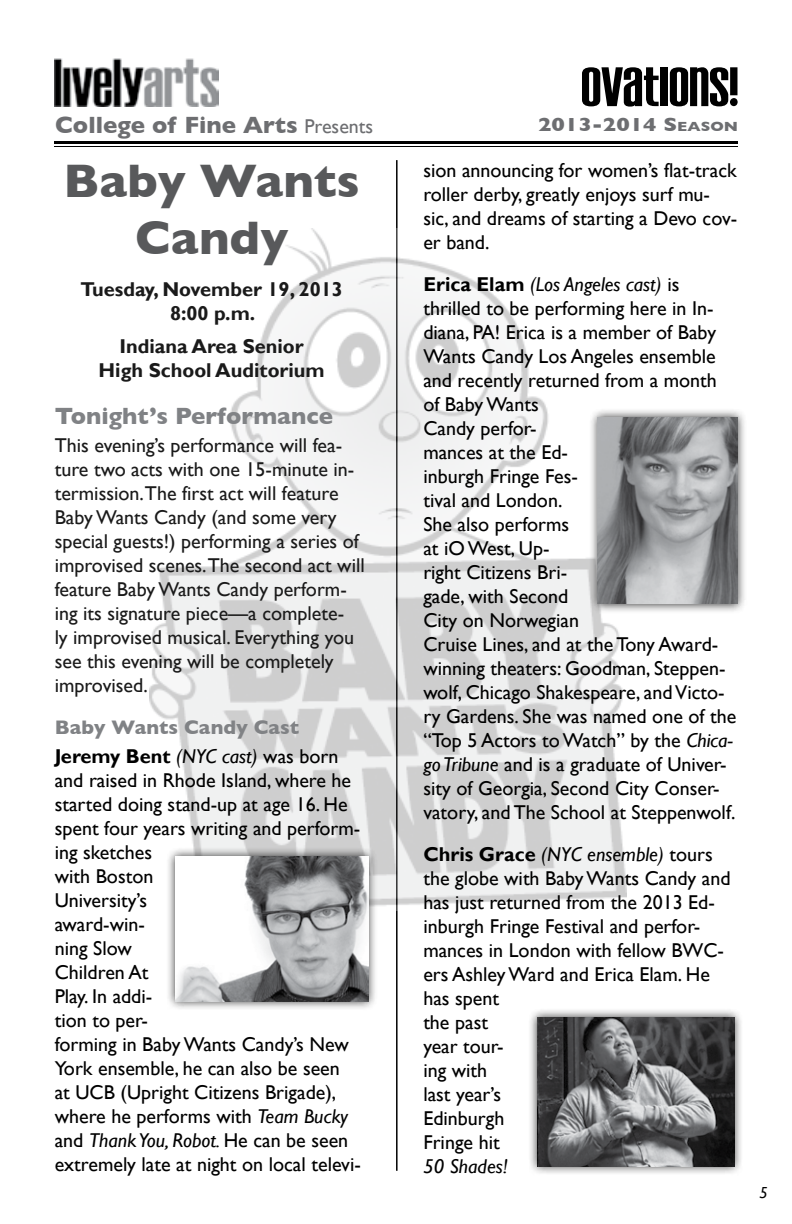
<style>
.page{position:relative;width:792px;height:1224px;background:#fff}
.page>*{position:absolute;margin:0;border:0;box-sizing:border-box;transform-origin:0 0}
.t1{font:700 48px/57.6px "Gill Sans";color:#58595b;text-align:center}
.t2{font:700 24px "Gill Sans";color:#6d6e71}
.t3{font:700 24px "Gill Sans";color:#808285}
.t4{font:20px/24px "Gill Sans";color:#000}
.t5{font:20px/24px "Gill Sans";color:#1a1a1a}
.t6{font:700 20px/24px "Gill Sans";color:#1a1a1a;text-align:center}
.t7{font:700 20px/28.4px "Gill Sans";color:#808285}
.t8{font:italic 20px "Gill Sans";color:#000}
.t9{font:700 19.4px "Gill Sans";color:#6d6e71;scale:1.17 1}
.t10{font:italic 16px "Gill Sans";color:#000}
.s1{font-weight:400;font-size:20px}
.s2{font-size:13.6px}
.s3{color:#000}
.s4{font-weight:400;font-style:italic;color:#000}
.s5{font-weight:400;color:#000}
.s6{font-style:italic}
.s7{font-weight:700}
</style>
<div class="page">
<hr style="left:396px;top:55px;width:2px;height:1116px;background:#000">
<div style="left:383px;top:52px;width:33px;height:108px;background:#fff"></div>
<img style="left:150px;top:229px;width:476px;height:681px">
<img style="left:54px;top:58px;width:164px;height:49px">
<svg style="left:582px;top:67px;width:77px;height:40px"></svg>
<div style="left:661px;top:67px;width:7px;height:39px;background:#000"></div>
<svg style="left:670px;top:67px;width:68px;height:39px"></svg>
<hr style="left:54px;top:141px;width:684px;height:3px;background:#000">
<hr style="left:54px;top:146px;width:684px;height:1px;background:#000">
<div style="left:166px;top:847px;width:212px;height:163px;background:#000;opacity:.75"></div>
<img style="left:175px;top:856px;width:193px;height:145px">
<div style="left:589px;top:408px;width:159px;height:206px;background:#000;opacity:.75"></div>
<img style="left:598px;top:417px;width:140px;height:187px">
<div style="left:528px;top:1008px;width:216px;height:167px;background:#000;opacity:.75"></div>
<img style="left:537px;top:1018px;width:198px;height:148px">
<p class="t2" style="left:55px;top:111px;width:320px">College of Fine Arts <span class="s1">Presents</span></p>
<p class="t9" style="left:538px;top:113px;width:172px">2013-2014 S<span class="s2">EASON</span></p>
<h1 class="t1" style="left:64px;top:151px;width:298px">Baby Wants<br>Candy</h1>
<p class="t6" style="left:81px;top:278px;width:264px">Tuesday, November 19, 2013<br>8:00 p.m.</p>
<p class="t6" style="left:99px;top:335px;width:228px">Indiana Area Senior<br>High School Auditorium</p>
<p class="t3" style="left:55px;top:402px;width:280px">Tonight’s Performance</p>
<p class="t5" style="left:55px;top:434px;width:312px">This evening’s performance will fea&shy;ture two acts with one 15-minute in&shy;termission.The first act will feature Baby Wants Candy (and some very special guests!) performing a series of improvised scenes.The second act will feature Baby Wants Candy perform&shy;ing its signature piece—a complete-<br>ly improvised musical. Everything you see this evening will be completely improvised.</p>
<p class="t7" style="left:55px;top:713px;width:285px">Baby Wants Candy Cast<br><span class="s3">Jeremy Bent</span> <span class="s4">(NYC cast)</span> <span class="s5">was born</span></p>
<p class="t4" style="left:55px;top:768px;width:308px">and raised in Rhode Island, where he started doing stand-up at age 16. He spent four years writing and perform&shy;ing sketches<br>with Boston<br>University’s<br>award-win-<br>ning Slow<br>Children At<br>Play. In addi-<br>tion to per-<br>forming in Baby Wants Candy’s New<br>York ensemble, he can also be seen<br>at UCB (Upright Citizens Brigade), where he performs with <span class="s6">Team Bucky </span>and <span class="s6">Thank You, Robot.</span> He can be seen extremely late at night on local televi-</p>
<p class="t4" style="left:423px;top:158px;width:316px">sion announcing for women’s flat-track roller derby, greatly enjoys surf mu&shy;sic, and dreams of starting a Devo cov&shy;er band.</p>
<p class="t4" style="left:423px;top:272px;width:315px"><span class="s7">Erica Elam</span> <span class="s6">(Los Angeles cast)</span> is thrilled to be performing here in In&shy;diana, PA! Erica is a member of Baby<br>Wants Candy Los Angeles ensemble and recently returned from a month of Baby Wants<br>Candy perfor-<br>mances at the Ed-<br>inburgh Fringe Fes-<br>tival and London.<br>She also performs<br>at iO West, Up-<br>right Citizens Bri-<br>gade, with Second<br>City on Norwegian<br>Cruise Lines, and at the Tony Award&shy;winning theaters: Goodman, Steppen&shy;wolf, Chicago Shakespeare, and Victo&shy;ry Gardens. She was named one of the “Top 5 Actors to Watch” by the <span class="s6">Chica&shy;go Tribune</span> and is a graduate of Univer&shy;sity of Georgia, Second City Conser&shy;vatory, and The School at Steppenwolf.</p>
<p class="t4" style="left:423px;top:842px;width:309px"><span class="s7">Chris Grace</span> <span class="s6">(NYC ensemble)</span> tours the globe with Baby Wants Candy and has just returned from the 2013 Ed&shy;inburgh Fringe Festival and perfor&shy;mances in London with fellow BWC&shy;ers Ashley Ward and Erica Elam. He has spent<br>the past<br>year tour-<br>ing with<br>last year’s<br>Edinburgh<br>Fringe hit</p>
<p class="t8" style="left:423px;top:1154px;width:86px">50 Shades!</p>
<p class="t10" style="left:760px;top:1184px;width:10px">5</p>
</div>
